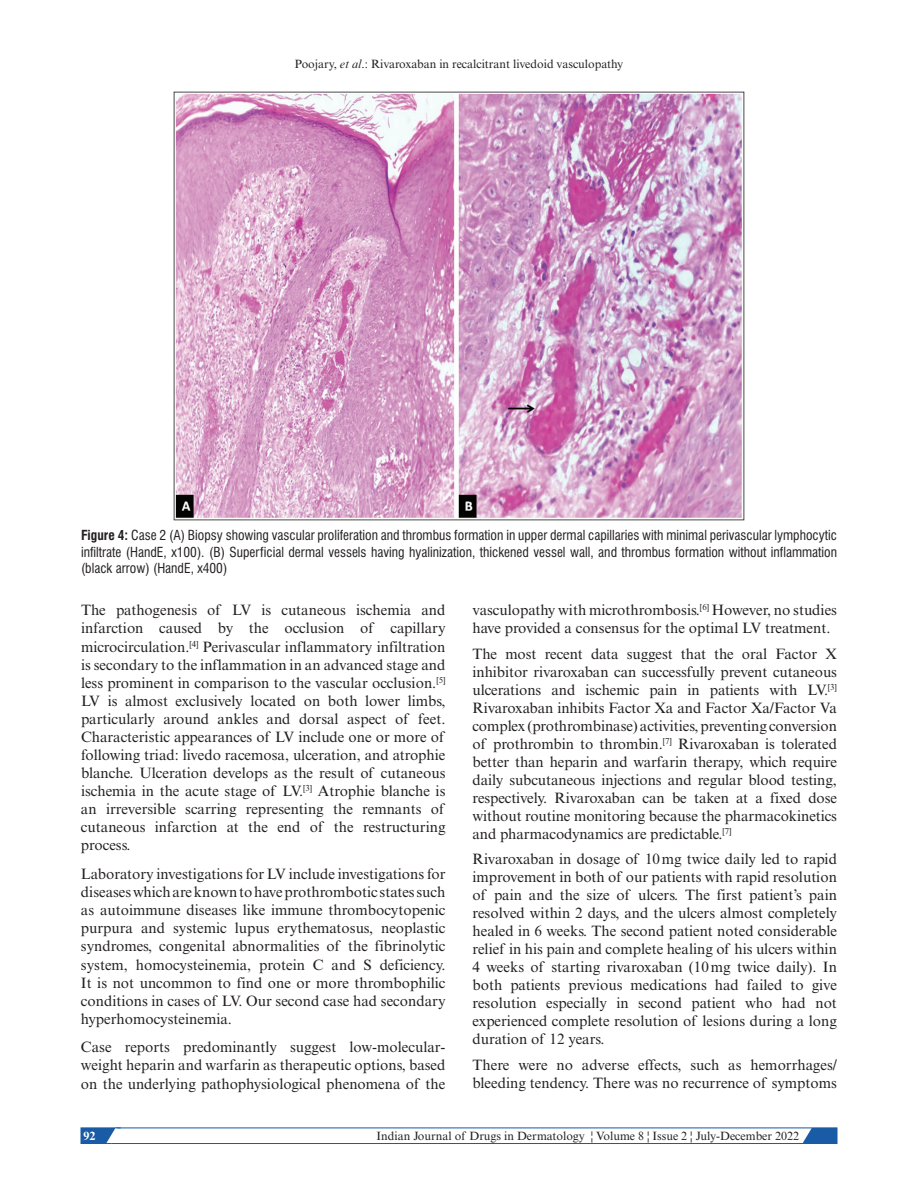
<style>
.page{position:relative;width:918px;height:1188px;background:#fff}
.page>*{position:absolute;margin:0;border:0;box-sizing:border-box;transform-origin:0 0}
.t1{font:15px/18.1px "Times New Roman MT Std";color:#231f20;text-align:justify}
.t2{font:condensed 13.5px/16.5px "Swiss 721 BT";color:#231f20;text-align:justify}
.t3{font:12px "Times New Roman MT Std";color:#231f20}
.t4{font:700 12px "Times New Roman MT Std";color:#fff}
.s1{font-style:italic}
.s2{font-weight:700}
</style>
<div class="page">
<svg style="left:798px;top:1127px;width:39px;height:15px"></svg>
<div style="left:81px;top:1128px;width:756px;height:16px;border:1px solid #195ba4"></div>
<svg style="left:81px;top:1127px;width:40px;height:17px"></svg>
<img style="left:174px;top:92px;width:570px;height:429px">
<p class="t3" style="left:295px;top:57px;width:330px">Poojary, <span class="s1">et al</span>.: Rivaroxaban in recalcitrant livedoid vasculopathy</p>
<p class="t2" style="left:81px;top:527px;width:758px"><span class="s2">Figure 4:</span> Case 2 (A) Biopsy showing vascular proliferation and thrombus formation in upper dermal capillaries with minimal perivascular lymphocytic infiltrate (HandE, x100). (B) Superficial dermal vessels having hyalinization, thickened vessel wall, and thrombus formation without inflammation (black arrow) (HandE, x400)</p>
<p class="t1" style="left:81px;top:601px;width:366px">The pathogenesis of LV is cutaneous ischemia and infarction caused by the occlusion of capillary microcirculation.<sup>[4]</sup> Perivascular inflammatory infiltration is secondary to the inflammation in an advanced stage and less prominent in comparison to the vascular occlusion.<sup>[5] </sup>LV is almost exclusively located on both lower limbs, particularly around ankles and dorsal aspect of feet.<br>Characteristic appearances of LV include one or more of following triad: livedo racemosa, ulceration, and atrophie blanche. Ulceration develops as the result of cutaneous ischemia in the acute stage of LV.<sup>[3]</sup> Atrophie blanche is an irreversible scarring representing the remnants of cutaneous infarction at the end of the restructuring process.</p>
<p class="t1" style="left:81px;top:865px;width:366px">Laboratory investigations for LV include investigations for diseases which are known to have prothrombotic states such as autoimmune diseases like immune thrombocytopenic purpura and systemic lupus erythematosus, neoplastic syndromes, congenital abnormalities of the fibrinolytic system, homocysteinemia, protein C and S deficiency.<br>It is not uncommon to find one or more thrombophilic conditions in cases of LV. Our second case had secondary hyperhomocysteinemia.</p>
<p class="t1" style="left:81px;top:1038px;width:366px">Case reports predominantly suggest low-molecular&shy;weight heparin and warfarin as therapeutic options, based on the underlying pathophysiological phenomena of the</p>
<p class="t1" style="left:472px;top:601px;width:366px">vasculopathy with microthrombosis.<sup>[6]</sup> However, no studies have provided a consensus for the optimal LV treatment.</p>
<p class="t1" style="left:472px;top:645px;width:366px">The most recent data suggest that the oral Factor X inhibitor rivaroxaban can successfully prevent cutaneous ulcerations and ischemic pain in patients with LV.<sup>[3] </sup>Rivaroxaban inhibits Factor Xa and Factor Xa/Factor Va complex (prothrombinase) activities, preventing conversion of prothrombin to thrombin.<sup>[7]</sup> Rivaroxaban is tolerated better than heparin and warfarin therapy, which require daily subcutaneous injections and regular blood testing, respectively. Rivaroxaban can be taken at a fixed dose without routine monitoring because the pharmacokinetics and pharmacodynamics are predictable.<sup>[7]</sup></p>
<p class="t1" style="left:473px;top:850px;width:366px">Rivaroxaban in dosage of 10mg twice daily led to rapid improvement in both of our patients with rapid resolution of pain and the size of ulcers. The first patient’s pain resolved within 2 days, and the ulcers almost completely healed in 6 weeks. The second patient noted considerable relief in his pain and complete healing of his ulcers within 4 weeks of starting rivaroxaban (10mg twice daily). In both patients previous medications had failed to give resolution especially in second patient who had not experienced complete resolution of lesions during a long duration of 12 years.</p>
<p class="t1" style="left:473px;top:1056px;width:366px">There were no adverse effects, such as hemorrhages/ bleeding tendency. There was no recurrence of symptoms</p>
<p class="t4" style="left:83px;top:1128px;width:13px">92</p>
<p class="t3" style="left:377px;top:1129px;width:424px">Indian Journal of Drugs in Dermatology ¦ Volume 8 ¦ Issue 2 ¦ July-December 2022</p>
</div>
